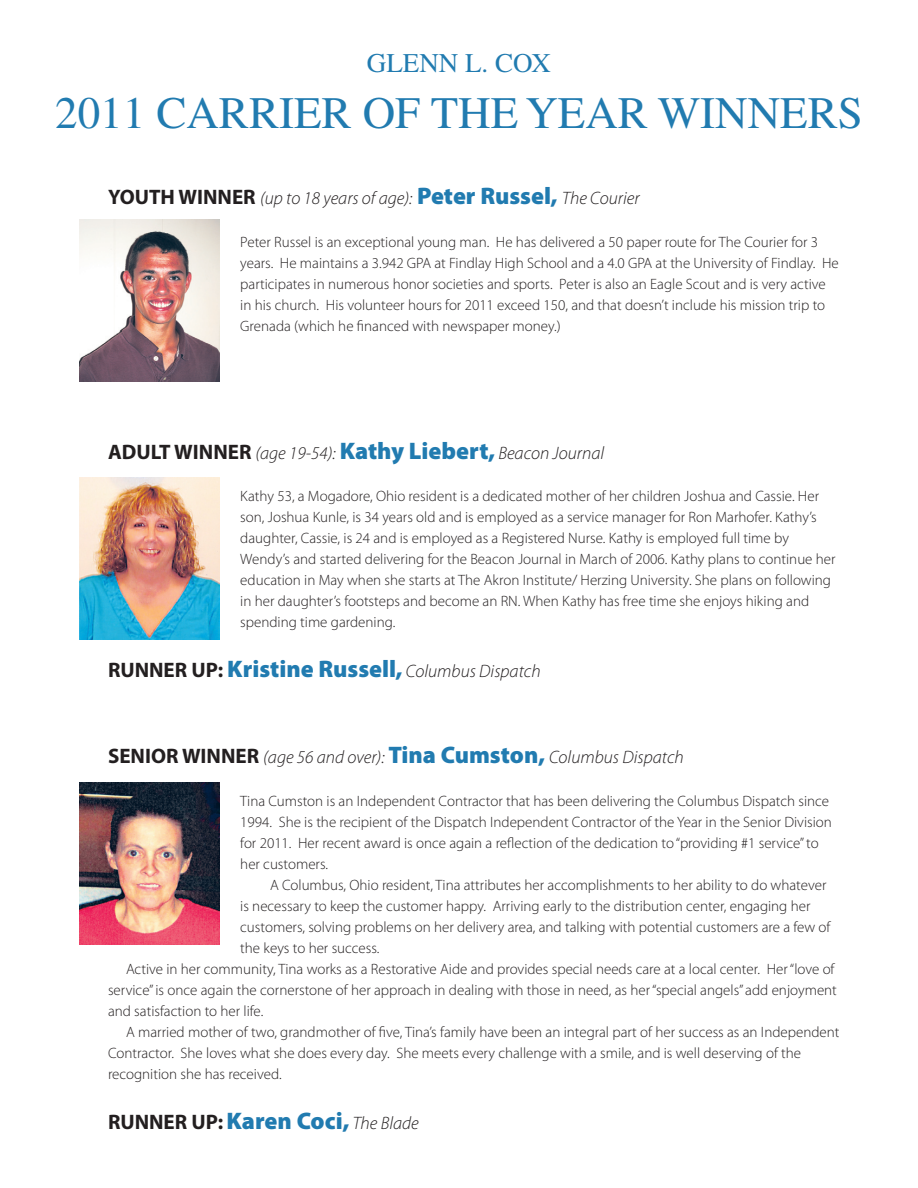
<style>
.page{position:relative;width:918px;height:1188px;background:#fff}
.page>*{position:absolute;margin:0;border:0;box-sizing:border-box;transform-origin:0 0}
.t1{font:45px "Times LT Std";color:#217bb0}
.t2{font:27px "Times LT Std";color:#217bb0}
.t3{font:900 24px "Myriad Pro";color:#217bb0}
.t4{font:italic 300 18px "Myriad Pro";color:#231f20}
.t5{font:300 15px/21px "Myriad Pro";color:#231f20}
.s1{font-weight:700;font-style:normal;font-size:21px}
.s2{font-weight:900;font-style:normal;font-size:24px;color:#217bb0}
.s3{font-weight:700;font-size:21px;color:#231f20}
.s4{font-weight:300;font-style:italic;font-size:18px;color:#231f20}
</style>
<div class="page">
<img style="left:80px;top:219px;width:140px;height:162px">
<img style="left:80px;top:477px;width:140px;height:162px">
<img style="left:80px;top:783px;width:140px;height:162px">
<h2 class="t2" style="left:367px;top:48px;width:186px">GLENN L. COX</h2>
<h1 class="t1" style="left:55px;top:88px;width:809px">2011 CARRIER OF THE YEAR WINNERS</h1>
<p class="t4" style="left:108px;top:187px;width:533px"><span class="s1">YOUTH WINNER</span> (up to 18 years of age): <span class="s2">Peter Russel,</span> The Courier</p>
<p class="t5" style="left:240px;top:231px;width:600px">Peter Russel is an exceptional young man. He has delivered a 50 paper route for The Courier for 3 years. He maintains a 3.942 GPA at Findlay High School and a 4.0 GPA at the University of Findlay. He participates in numerous honor societies and sports. Peter is also an Eagle Scout and is very active in his church. His volunteer hours for 2011 exceed 150, and that doesn’t include his mission trip to Grenada (which he financed with newspaper money.)</p>
<p class="t4" style="left:108px;top:442px;width:498px"><span class="s1">ADULT WINNER</span> (age 19-54): <span class="s2">Kathy Liebert,</span> Beacon Journal</p>
<p class="t5" style="left:240px;top:485px;width:597px">Kathy 53, a Mogadore, Ohio resident is a dedicated mother of her children Joshua and Cassie. Her son, Joshua Kunle, is 34 years old and is employed as a service manager for Ron Marhofer. Kathy’s daughter, Cassie, is 24 and is employed as a Registered Nurse. Kathy is employed full time by Wendy’s and started delivering for the Beacon Journal in March of 2006. Kathy plans to continue her education in May when she starts at The Akron Institute/ Herzing University. She plans on following in her daughter’s footsteps and become an RN. When Kathy has free time she enjoys hiking and spending time gardening.</p>
<h3 class="t3" style="left:108px;top:653px;width:434px"><span class="s3">RUNNER UP:</span> Kristine Russell, <span class="s4">Columbus Dispatch</span></h3>
<p class="t4" style="left:108px;top:746px;width:577px"><span class="s1">SENIOR WINNER</span> (age 56 and over): <span class="s2">Tina Cumston,</span> Columbus Dispatch</p>
<p class="t5" style="left:240px;top:790px;width:593px">Tina Cumston is an Independent Contractor that has been delivering the Columbus Dispatch since 1994. She is the recipient of the Dispatch Independent Contractor of the Year in the Senior Division for 2011. Her recent award is once again a reflection of the dedication to “providing #1 service” to her customers.</p>
<p class="t5" style="left:270px;top:874px;width:558px">A Columbus, Ohio resident, Tina attributes her accomplishments to her ability to do whatever</p>
<p class="t5" style="left:240px;top:895px;width:572px">is necessary to keep the customer happy. Arriving early to the distribution center, engaging her</p>
<p class="t5" style="left:240px;top:916px;width:592px">customers, solving problems on her delivery area, and talking with potential customers are a few of</p>
<p class="t5" style="left:240px;top:937px;width:141px">the keys to her success.</p>
<p class="t5" style="left:126px;top:958px;width:710px">Active in her community, Tina works as a Restorative Aide and provides special needs care at a local center. Her “love of</p>
<p class="t5" style="left:108px;top:979px;width:730px">service” is once again the cornerstone of her approach in dealing with those in need, as her “special angels” add enjoyment</p>
<p class="t5" style="left:108px;top:1000px;width:157px">and satisfaction to her life.</p>
<p class="t5" style="left:126px;top:1021px;width:715px">A married mother of two, grandmother of five, Tina’s family have been an integral part of her success as an Independent</p>
<p class="t5" style="left:108px;top:1042px;width:695px">Contractor. She loves what she does every day. She meets every challenge with a smile, and is well deserving of the</p>
<p class="t5" style="left:108px;top:1063px;width:175px">recognition she has received.</p>
<h3 class="t3" style="left:108px;top:1104px;width:312px"><span class="s3">RUNNER UP:</span> Karen Coci, <span class="s4">The Blade</span></h3>
</div>
